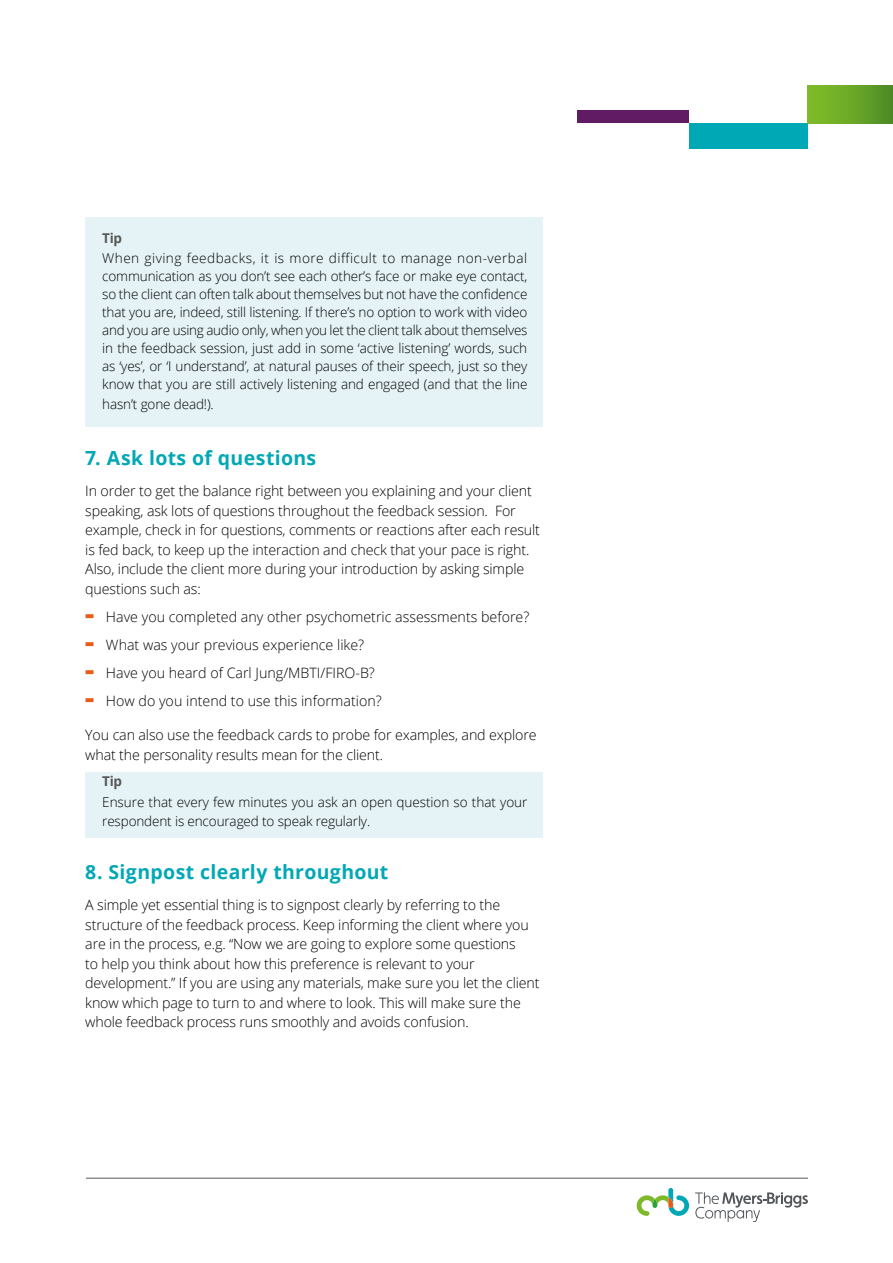
<style>
.page{position:relative;width:893px;height:1263px;background:#fff}
.page>*{position:absolute;margin:0;border:0;box-sizing:border-box;transform-origin:0 0}
.t1{font:700 19.5px "Open Sans";letter-spacing:.015em;color:#00a8b5}
.t2{font:300 14.25px/19.5px "Open Sans";letter-spacing:-.01em;color:#000}
.t3{font:300 13.5px/18px "Open Sans";letter-spacing:-.005em;color:#000;text-align:justify}
.t4{font:700 13.5px "Open Sans";letter-spacing:-.02em;color:#575756}
.s1{font-weight:800;font-size:25.65px;color:#ea5b18}
</style>
<div class="page">
<div style="left:85px;top:772px;width:458px;height:66px;background:#e5f3f6"></div>
<div style="left:85px;top:218px;width:458px;height:209px;background:#e5f3f6"></div>
<hr style="left:86px;top:1178px;width:722px;height:1px;background:#52565a">
<svg style="left:637px;top:1188px;width:52px;height:28px"></svg>
<svg style="left:695px;top:1192px;width:113px;height:30px"></svg>
<div style="left:577px;top:111px;width:112px;height:12px;background:#611a64"></div>
<div style="left:689px;top:123px;width:119px;height:26px;background:#00a8b5"></div>
<div style="left:808px;top:85px;width:85px;height:38px;background:linear-gradient(to right,#84c029,#4f8d27)"></div>
<p class="t4" style="left:102px;top:228px;width:21px">Tip</p>
<p class="t3" style="left:102px;top:249px;width:427px">When giving feedbacks, it is more difficult to manage non-verbal communication as you don’t see each other’s face or make eye contact, so the client can often talk about themselves but not have the confidence that you are, indeed, still listening. If there’s no option to work with video and you are using audio only, when you let the client talk about themselves in the feedback session, just add in some ‘active listening’ words, such as ‘yes’, or ‘I understand’, at natural pauses of their speech, just so they know that you are still actively listening and engaged (and that the line</p>
<p class="t3" style="left:102px;top:395px;width:113px">hasn’t gone dead!).</p>
<h1 class="t1" style="left:85px;top:444px;width:233px">7. Ask lots of questions</h1>
<p class="t2" style="left:85px;top:481px;width:456px">In order to get the balance right between you explaining and your client speaking, ask lots of questions throughout the feedback session. For example, check in for questions, comments or reactions after each result is fed back, to keep up the interaction and check that your pace is right.<br>Also, include the client more during your introduction by asking simple questions such as:</p>
<p class="t2" style="left:85px;top:606px;width:446px"><span class="s1">-</span> Have you completed any other psychometric assessments before?</p>
<p class="t2" style="left:85px;top:634px;width:280px"><span class="s1">-</span> What was your previous experience like?</p>
<p class="t2" style="left:85px;top:662px;width:291px"><span class="s1">-</span> Have you heard of Carl Jung/MBTI/FIRO-B?</p>
<p class="t2" style="left:85px;top:690px;width:298px"><span class="s1">-</span> How do you intend to use this information?</p>
<p class="t2" style="left:85px;top:725px;width:453px">You can also use the feedback cards to probe for examples, and explore what the personality results mean for the client.</p>
<p class="t4" style="left:102px;top:772px;width:21px">Tip</p>
<p class="t3" style="left:102px;top:792px;width:427px;line-height:19.5px">Ensure that every few minutes you ask an open question so that your respondent is encouraged to speak regularly.</p>
<h1 class="t1" style="left:85px;top:858px;width:305px">8. Signpost clearly throughout</h1>
<p class="t2" style="left:85px;top:895px;width:456px">A simple yet essential thing is to signpost clearly by referring to the structure of the feedback process. Keep informing the client where you are in the process, e.g. “Now we are going to explore some questions<br>to help you think about how this preference is relevant to your development.” If you are using any materials, make sure you let the client know which page to turn to and where to look. This will make sure the whole feedback process runs smoothly and avoids confusion.</p>
</div>
